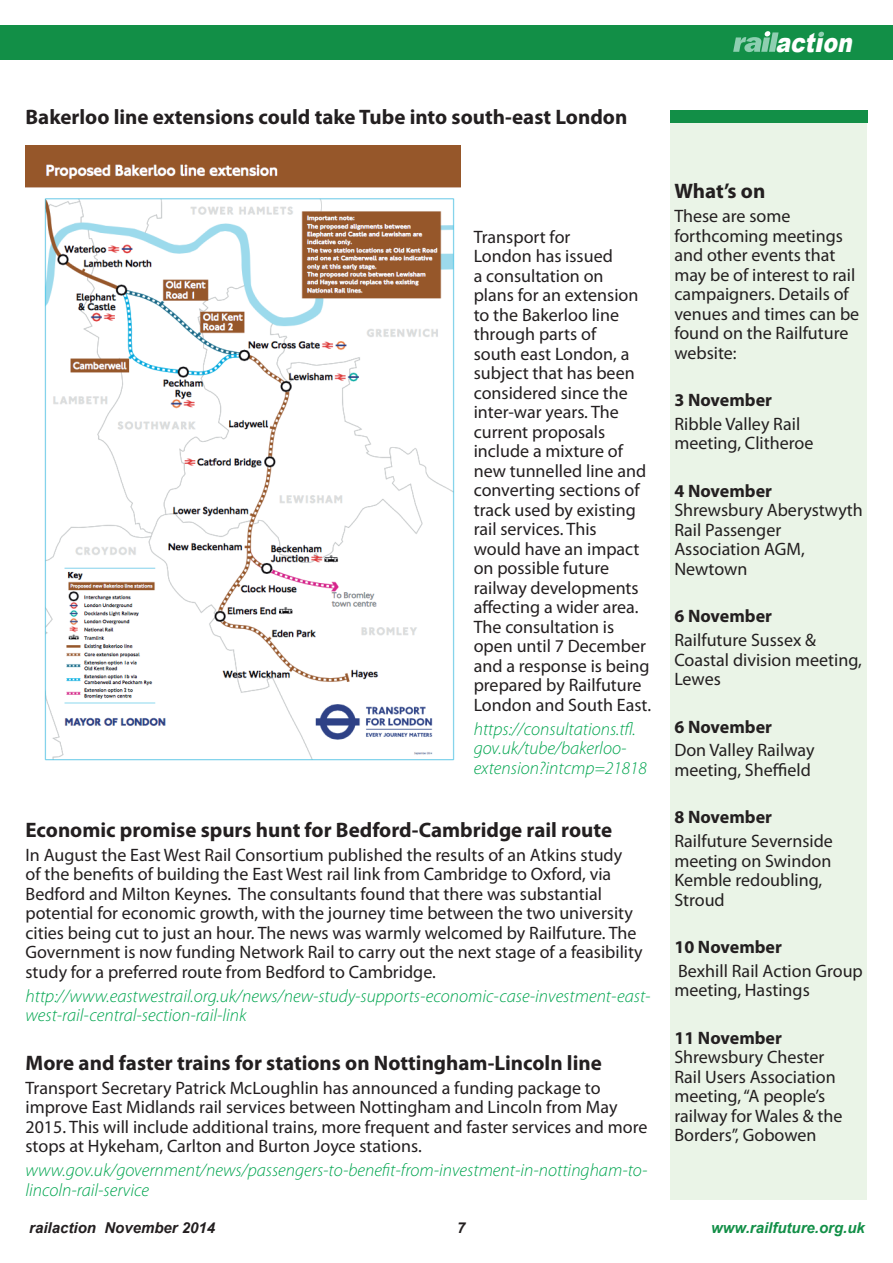
<style>
.page{position:relative;width:893px;height:1263px;background:#fff}
.page>*{position:absolute;margin:0;border:0;box-sizing:border-box;transform-origin:0 0}
.t1{font:italic 900 26.7px "Arial";color:#fff;scale:.81 1}
.t2{font:700 21px "Myriad Pro";color:#231f20}
.t3{font:18px/19.5px "Myriad Pro";color:#231f20}
.t4{font:italic 300 18px/19.5px "Myriad Pro";color:#00a54f}
.t5{font:700 18px "Myriad Pro";color:#231f20}
.t6{font:italic 700 15px "Arial";color:#231f20}
.t7{font:italic 700 15px "Arial";color:#128f47}
</style>
<div class="page">
<div style="left:0;top:26px;width:893px;height:34px;background:#128f47"></div>
<svg style="left:733px;top:31px;width:46px;height:21px"></svg>
<svg style="left:818px;top:32px;width:6px;height:5px"></svg>
<div style="left:670px;top:111px;width:197px;height:1089px;background:#eaf4e7"></div>
<div style="left:670px;top:111px;width:197px;height:12px;background:#128f47"></div>
<img style="left:26px;top:146px;width:435px;height:615px">
<p class="t2" style="left:26px;top:103px;width:603px">Bakerloo line extensions could take Tube into south-east London</p>
<p class="t3" style="left:474px;top:227px;width:179px">Transport for<br>London has issued<br>a consultation on<br>plans for an extension to the Bakerloo line through parts of<br>south east London, a subject that has been considered since the inter-war years. The current proposals include a mixture of new tunnelled line and converting sections of track used by existing rail services. This<br>would have an impact on possible future railway developments affecting a wider area.<br>The consultation is open until 7 December and a response is being prepared by Railfuture<br>London and South East.</p>
<p class="t4" style="left:474px;top:719px;width:175px">https://consultations.tfl. gov.uk/tube/bakerloo&shy;extension?intcmp=21818</p>
<p class="t2" style="left:26px;top:816px;width:588px">Economic promise spurs hunt for Bedford-Cambridge rail route</p>
<p class="t3" style="left:26px;top:845px;width:619px">In August the East West Rail Consortium published the results of an Atkins study<br>of the benefits of building the East West rail link from Cambridge to Oxford, via Bedford and Milton Keynes. The consultants found that there was substantial potential for economic growth, with the journey time between the two university cities being cut to just an hour. The news was warmly welcomed by Railfuture. The Government is now funding Network Rail to carry out the next stage of a feasibility study for a preferred route from Bedford to Cambridge.</p>
<p class="t4" style="left:26px;top:986px;width:627px">http://www.eastwestrail.org.uk/news/new-study-supports-economic-case-investment-east&shy;west-rail-central-section-rail-link</p>
<p class="t2" style="left:26px;top:1049px;width:578px">More and faster trains for stations on Nottingham-Lincoln line</p>
<p class="t3" style="left:26px;top:1078px;width:623px">Transport Secretary Patrick McLoughlin has announced a funding package to improve East Midlands rail services between Nottingham and Lincoln from May 2015. This will include additional trains, more frequent and faster services and more stops at Hykeham, Carlton and Burton Joyce stations.</p>
<p class="t4" style="left:26px;top:1161px;width:624px">www.gov.uk/government/news/passengers-to-benefit-from-investment-in-nottingham-to&shy;lincoln-rail-service</p>
<h1 class="t1" style="left:775px;top:23px;width:104px">action</h1>
<p class="t2" style="left:674px;top:178px;width:92px">What’s on</p>
<p class="t3" style="left:674px;top:206px;width:186px">These are some forthcoming meetings and other events that may be of interest to rail campaigners. Details of venues and times can be found on the Railfuture website:</p>
<p class="t5" style="left:674px;top:388px;width:99px">3 November</p>
<p class="t3" style="left:674px;top:414px;width:141px">Ribble Valley Rail meeting, Clitheroe</p>
<p class="t5" style="left:674px;top:479px;width:99px">4 November</p>
<p class="t3" style="left:674px;top:500px;width:190px">Shrewsbury Aberystwyth<br>Rail Passenger<br>Association AGM,<br>Newtown</p>
<p class="t5" style="left:674px;top:605px;width:99px">6 November</p>
<p class="t3" style="left:674px;top:630px;width:189px">Railfuture Sussex &amp;<br>Coastal division meeting,<br>Lewes</p>
<p class="t5" style="left:674px;top:715px;width:99px">6 November</p>
<p class="t3" style="left:674px;top:740px;width:142px">Don Valley Railway meeting, Sheffield</p>
<p class="t5" style="left:674px;top:806px;width:99px">8 November</p>
<p class="t3" style="left:674px;top:831px;width:160px">Railfuture Severnside meeting on Swindon<br>Kemble redoubling,<br>Stroud</p>
<p class="t5" style="left:674px;top:935px;width:109px">10 November</p>
<p class="t3" style="left:674px;top:961px;width:190px">Bexhill Rail Action Group meeting, Hastings</p>
<p class="t5" style="left:674px;top:1026px;width:109px">11 November</p>
<p class="t3" style="left:674px;top:1047px;width:170px">Shrewsbury Chester<br>Rail Users Association meeting, “A people’s railway for Wales &amp; the<br>Borders”, Gobowen</p>
<p class="t6" style="left:29px;top:1218px;width:187px">railaction November 2014</p>
<p class="t6" style="left:457px;top:1218px;width:10px">7</p>
<p class="t7" style="left:711px;top:1218px;width:155px">www.railfuture.org.uk</p>
</div>
